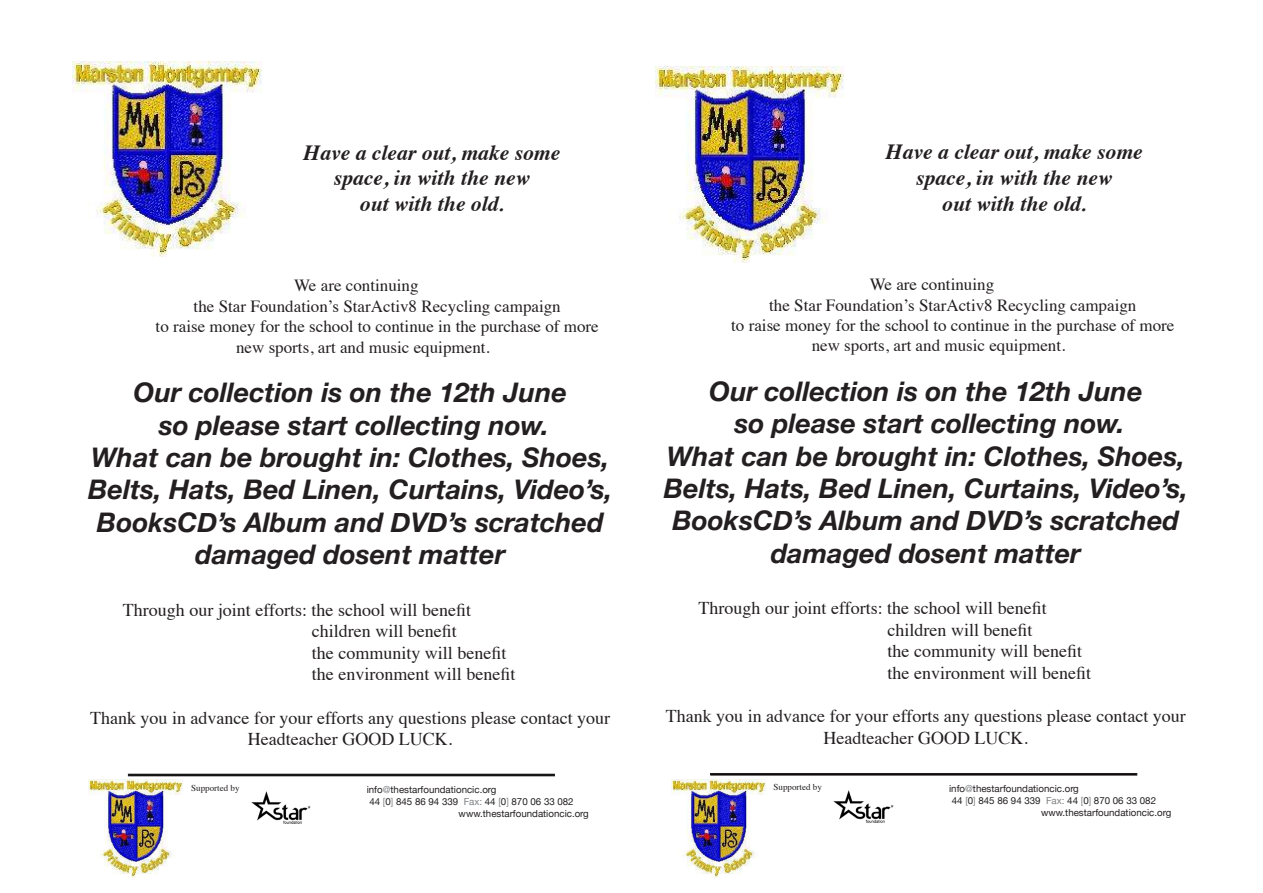
<style>
.page{position:relative;width:1263px;height:893px;background:#fff}
.page>*{position:absolute;margin:0;border:0;box-sizing:border-box;transform-origin:0 0}
.t1{font:italic 700 27px/32.4px "Helvetica Neue";color:#231f20;text-align:center}
.t2{font:italic 700 21.6px/26px "Times";color:#231f20;text-align:center}
.t3{font:18px/21.6px "Times";color:#231f20;text-align:center}
.t4{font:16.95px "Times";color:#231f20}
.t5{font:9.75px "Helvetica Neue";color:#231f20}
.t6{font:9px "Times";color:#231f20}
.s1{color:#808285}
</style>
<div class="page">
<div style="left:128px;top:774px;width:427px;height:2px;border:1px solid #231f20"></div>
<img style="left:251px;top:791px;width:60px;height:33px">
<div style="left:710px;top:773px;width:427px;height:3px;border:1px solid #231f20"></div>
<img style="left:834px;top:790px;width:59px;height:33px">
<img style="left:73px;top:61px;width:189px;height:196px">
<img style="left:655px;top:67px;width:189px;height:195px">
<img style="left:88px;top:780px;width:95px;height:97px">
<img style="left:671px;top:780px;width:95px;height:97px">
<p class="t2" style="left:304px;top:137px;width:258px">Have a clear out, make some space, in with the new</p>
<p class="t2" style="left:360px;top:189px;width:146px">out with the old.</p>
<p class="t4" style="left:294px;top:270px;width:126px">We are continuing</p>
<p class="t4" style="left:194px;top:290px;width:369px">the Star Foundation’s StarActiv8 Recycling campaign</p>
<p class="t4" style="left:156px;top:311px;width:445px">to raise money for the school to continue in the purchase of more</p>
<p class="t4" style="left:236px;top:331px;width:255px">new sports, art and music equipment.</p>
<p class="t1" style="left:133px;top:377px;width:435px">Our collection is on the 12th June</p>
<p class="t1" style="left:159px;top:409px;width:392px">so please start collecting now.</p>
<p class="t1" style="left:88px;top:442px;width:526px">What can be brought in: Clothes, Shoes, Belts, Hats, Bed Linen, Curtains, Video’s, BooksCD’s Album and DVD’s scratched damaged dosent matter</p>
<p class="t3" style="left:123px;top:597px;width:350px">Through our joint efforts: the school will benefit</p>
<p class="t3" style="left:312px;top:619px;width:146px">children will benefit</p>
<p class="t3" style="left:312px;top:640px;width:196px">the community will benefit</p>
<p class="t3" style="left:312px;top:662px;width:205px">the environment will benefit</p>
<p class="t3" style="left:90px;top:705px;width:522px">Thank you in advance for your efforts any questions please contact your<br>Headteacher GOOD LUCK.</p>
<p class="t6" style="left:191px;top:779px;width:50px">Supported by</p>
<p class="t5" style="left:367px;top:783px;width:131px">info<span class="s1">@</span>thestarfoundationcic.org</p>
<p class="t5" style="left:369px;top:794px;width:206px">44 <span class="s1">[</span>0<span class="s1">]</span> 845 86 94 339 <span class="s1">Fax:</span> 44 <span class="s1">[</span>0<span class="s1">]</span> 870 06 33 082</p>
<p class="t5" style="left:459px;top:806px;width:132px">www.thestarfoundationcic.org</p>
<p class="t2" style="left:886px;top:137px;width:258px">Have a clear out, make some space, in with the new</p>
<p class="t2" style="left:942px;top:189px;width:146px">out with the old.</p>
<p class="t4" style="left:870px;top:269px;width:126px">We are continuing</p>
<p class="t4" style="left:769px;top:289px;width:369px">the Star Foundation’s StarActiv8 Recycling campaign</p>
<p class="t4" style="left:731px;top:309px;width:445px">to raise money for the school to continue in the purchase of more</p>
<p class="t4" style="left:812px;top:330px;width:255px">new sports, art and music equipment.</p>
<p class="t1" style="left:709px;top:376px;width:435px">Our collection is on the 12th June</p>
<p class="t1" style="left:734px;top:408px;width:392px">so please start collecting now.</p>
<p class="t1" style="left:664px;top:440px;width:526px">What can be brought in: Clothes, Shoes, Belts, Hats, Bed Linen, Curtains, Video’s, BooksCD’s Album and DVD’s scratched damaged dosent matter</p>
<p class="t3" style="left:698px;top:596px;width:350px">Through our joint efforts: the school will benefit</p>
<p class="t3" style="left:887px;top:617px;width:146px">children will benefit</p>
<p class="t3" style="left:887px;top:639px;width:196px">the community will benefit</p>
<p class="t3" style="left:887px;top:661px;width:205px">the environment will benefit</p>
<p class="t3" style="left:666px;top:704px;width:522px">Thank you in advance for your efforts any questions please contact your<br>Headteacher GOOD LUCK.</p>
<p class="t6" style="left:774px;top:778px;width:50px">Supported by</p>
<p class="t5" style="left:949px;top:782px;width:131px">info<span class="s1">@</span>thestarfoundationcic.org</p>
<p class="t5" style="left:952px;top:794px;width:206px">44 <span class="s1">[</span>0<span class="s1">]</span> 845 86 94 339 <span class="s1">Fax:</span> 44 <span class="s1">[</span>0<span class="s1">]</span> 870 06 33 082</p>
<p class="t5" style="left:1041px;top:805px;width:132px">www.thestarfoundationcic.org</p>
</div>
